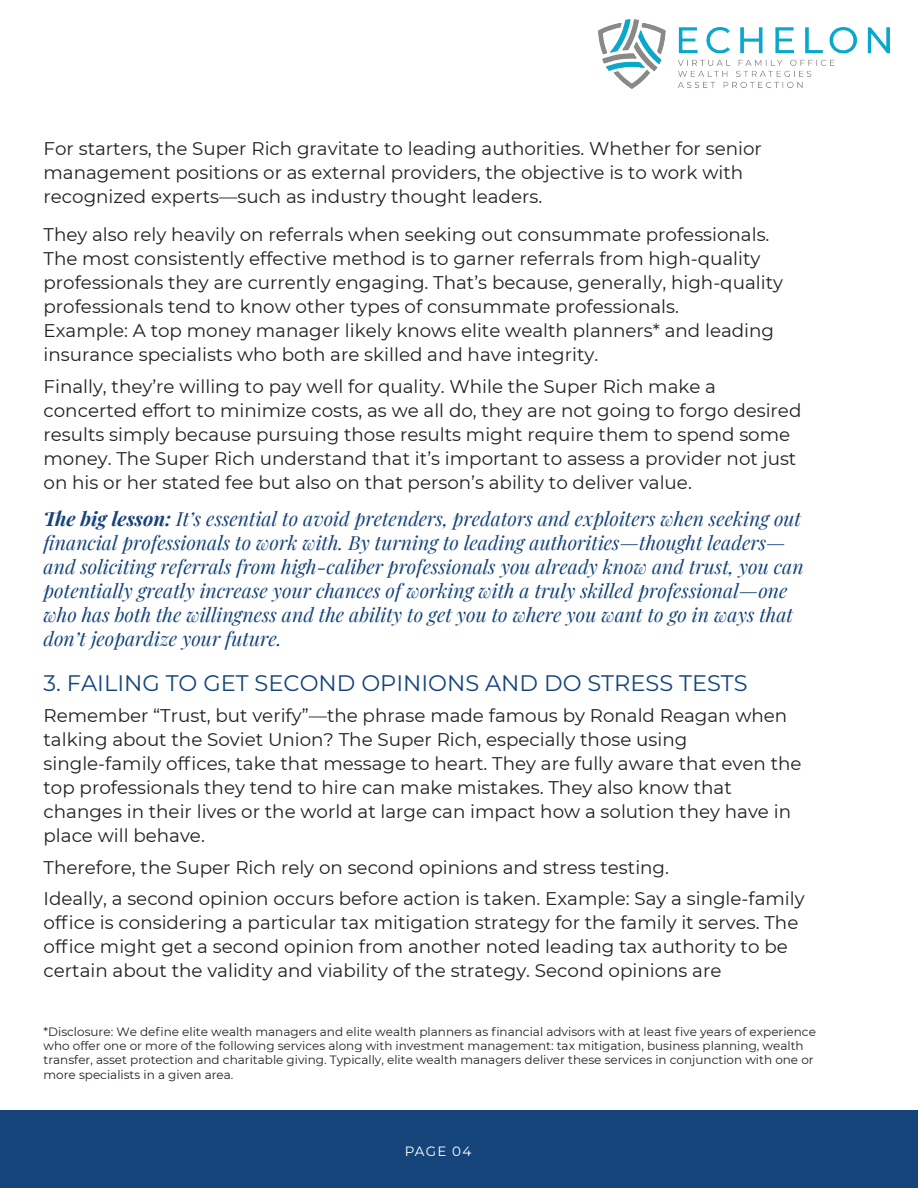
<style>
.page{position:relative;width:918px;height:1188px;background:#fff}
.page>*{position:absolute;margin:0;border:0;box-sizing:border-box;transform-origin:0 0}
.t1{font:100 22.5px "Montserrat";color:#15447b}
.t2{font:italic 19.5px/24px "Playfair Display";color:#15447b}
.t3{font:18.3px/24px "Montserrat";color:#231f20}
.t4{font:100 13.5px "Montserrat";letter-spacing:.085em;color:#fff}
.t5{font:12px/14.4px "Montserrat";color:#231f20}
</style>
<div class="page">
<img style="left:599px;top:19px;width:290px;height:70px">
<div style="left:0;top:1111px;width:918px;height:77px;background:#15447b"></div>
<p class="t3" style="left:44px;top:136px;width:720px">For starters, the Super Rich gravitate to leading authorities. Whether for senior management positions or as external providers, the objective is to work with recognized experts—such as industry thought leaders.</p>
<p class="t3" style="left:44px;top:222px;width:741px">They also rely heavily on referrals when seeking out consummate professionals.<br>The most consistently effective method is to garner referrals from high-quality professionals they are currently engaging. That’s because, generally, high-quality professionals tend to know other types of consummate professionals.<br>Example: A top money manager likely knows elite wealth planners* and leading insurance specialists who both are skilled and have integrity.</p>
<p class="t3" style="left:44px;top:374px;width:759px">Finally, they’re willing to pay well for quality. While the Super Rich make a concerted effort to minimize costs, as we all do, they are not going to forgo desired results simply because pursuing those results might require them to spend some money. The Super Rich understand that it’s important to assess a provider not just on his or her stated fee but also on that person’s ability to deliver value.</p>
<p class="t2" style="left:44px;top:505px;width:762px">The big lesson: It’s essential to avoid pretenders, predators and exploiters when seeking out financial professionals to work with. By turning to leading authorities—thought leaders— and soliciting referrals from high-caliber professionals you already know and trust, you can potentially greatly increase your chances of working with a truly skilled professional—one who has both the willingness and the ability to get you to where you want to go in ways that don’t jeopardize your future.</p>
<p class="t1" style="left:44px;top:668px;width:706px">3. FAILING TO GET SECOND OPINIONS AND DO STRESS TESTS</p>
<p class="t3" style="left:44px;top:703px;width:760px">Remember “Trust, but verify”—the phrase made famous by Ronald Reagan when talking about the Soviet Union? The Super Rich, especially those using single-family offices, take that message to heart. They are fully aware that even the top professionals they tend to hire can make mistakes. They also know that changes in their lives or the world at large can impact how a solution they have in place will behave.</p>
<p class="t3" style="left:44px;top:851px;width:763px;line-height:31.5px">Therefore, the Super Rich rely on second opinions and stress testing.<br>Ideally, a second opinion occurs before action is taken. Example: Say a single-family</p>
<p class="t3" style="left:44px;top:910px;width:756px">office is considering a particular tax mitigation strategy for the family it serves. The office might get a second opinion from another noted leading tax authority to be certain about the validity and viability of the strategy. Second opinions are</p>
<p class="t5" style="left:44px;top:1024px;width:774px">*Disclosure: We define elite wealth managers and elite wealth planners as financial advisors with at least five years of experience who offer one or more of the following services along with investment management: tax mitigation, business planning, wealth transfer, asset protection and charitable giving. Typically, elite wealth managers deliver these services in conjunction with one or more specialists in a given area.</p>
<p class="t4" style="left:405px;top:1142px;width:68px">PAGE 04</p>
</div>
